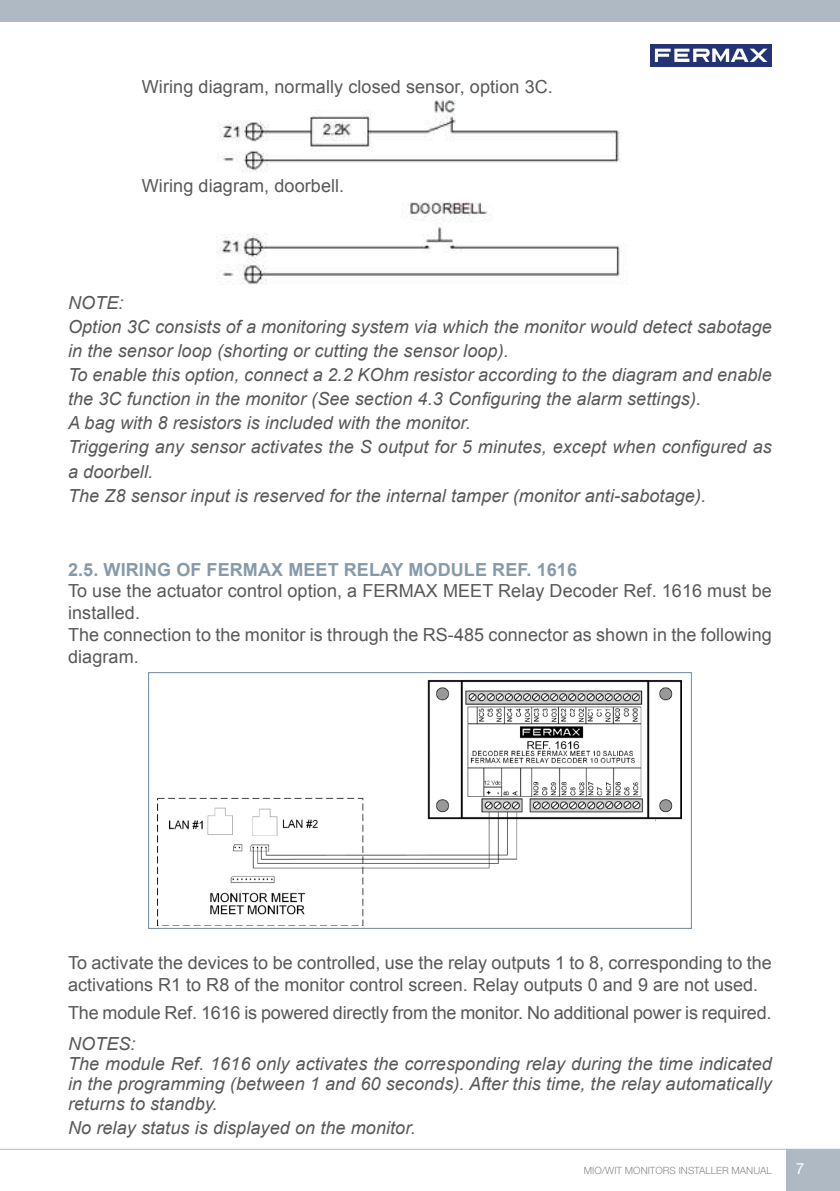
<style>
.page{position:relative;width:840px;height:1191px;background:#fff}
.page>*{position:absolute;margin:0;border:0;box-sizing:border-box;transform-origin:0 0}
.t1{font:italic 18px/24px "Arial";letter-spacing:.005em;color:#57585a}
.t2{font:18px/22px "Arial";letter-spacing:.005em;color:#57585a}
.t3{font:700 18px "Arial";letter-spacing:.005em;color:#869aa9}
.t4{font:15.4px "Helvetica Neue";color:#fff}
.t5{font:300 10px "Helvetica Neue LT Std";color:#8a8a8e}
</style>
<div class="page">
<div style="left:786px;top:1149px;width:53px;height:42px;background:#aeb9c4"></div>
<div style="left:650px;top:44px;width:121px;height:22px;background:#243374"></div>
<svg style="left:654px;top:49px;width:113px;height:13px"></svg>
<hr style="left:0;top:1148px;width:839px;height:1px;background:#aeb9c4">
<div style="left:0;top:0;width:839px;height:22px;background:#aeb9c4"></div>
<img style="left:157px;top:679px;width:524px;height:246px">
<div style="left:148px;top:672px;width:543px;height:256px;border:1px solid #6d899a"></div>
<img style="left:216px;top:202px;width:406px;height:83px">
<img style="left:218px;top:100px;width:403px;height:73px">
<p class="t2" style="left:142px;top:75px;width:412px">Wiring diagram, normally closed sensor, option 3C.</p>
<p class="t2" style="left:142px;top:175px;width:204px">Wiring diagram, doorbell.</p>
<p class="t1" style="left:68px;top:291px;width:704px">NOTE:<br>Option 3C consists of a monitoring system via which the monitor would detect sabotage in the sensor loop (shorting or cutting the sensor loop).<br>To enable this option, connect a 2.2 KOhm resistor according to the diagram and enable the 3C function in the monitor (See section 4.3 Configuring the alarm settings).<br>A bag with 8 resistors is included with the monitor.<br>Triggering any sensor activates the S output for 5 minutes, except when configured as a doorbell.<br>The Z8 sensor input is reserved for the internal tamper (monitor anti-sabotage).</p>
<p class="t3" style="left:68px;top:557px;width:510px">2.5. WIRING OF FERMAX MEET RELAY MODULE REF. 1616</p>
<p class="t2" style="left:68px;top:580px;width:704px">To use the actuator control option, a FERMAX MEET Relay Decoder Ref. 1616 must be installed.<br>The connection to the monitor is through the RS-485 connector as shown in the following diagram.</p>
<p class="t2" style="left:68px;top:951px;width:704px">To activate the devices to be controlled, use the relay outputs 1 to 8, corresponding to the activations R1 to R8 of the monitor control screen. Relay outputs 0 and 9 are not used.</p>
<p class="t2" style="left:68px;top:1001px;width:704px">The module Ref. 1616 is powered directly from the monitor. No additional power is required.</p>
<p class="t1" style="left:68px;top:1034px;width:704px;line-height:20px">NOTES:<br>The module Ref. 1616 only activates the corresponding relay during the time indicated in the programming (between 1 and 60 seconds). After this time, the relay automatically returns to standby.</p>
<p class="t1" style="left:68px;top:1116px;width:349px">No relay status is displayed on the monitor.</p>
<p class="t5" style="left:583px;top:1164px;width:189px">MIO/WIT MONITORS INSTALLER MANUAL</p>
<p class="t4" style="left:795px;top:1159px;width:10px">7</p>
</div>
